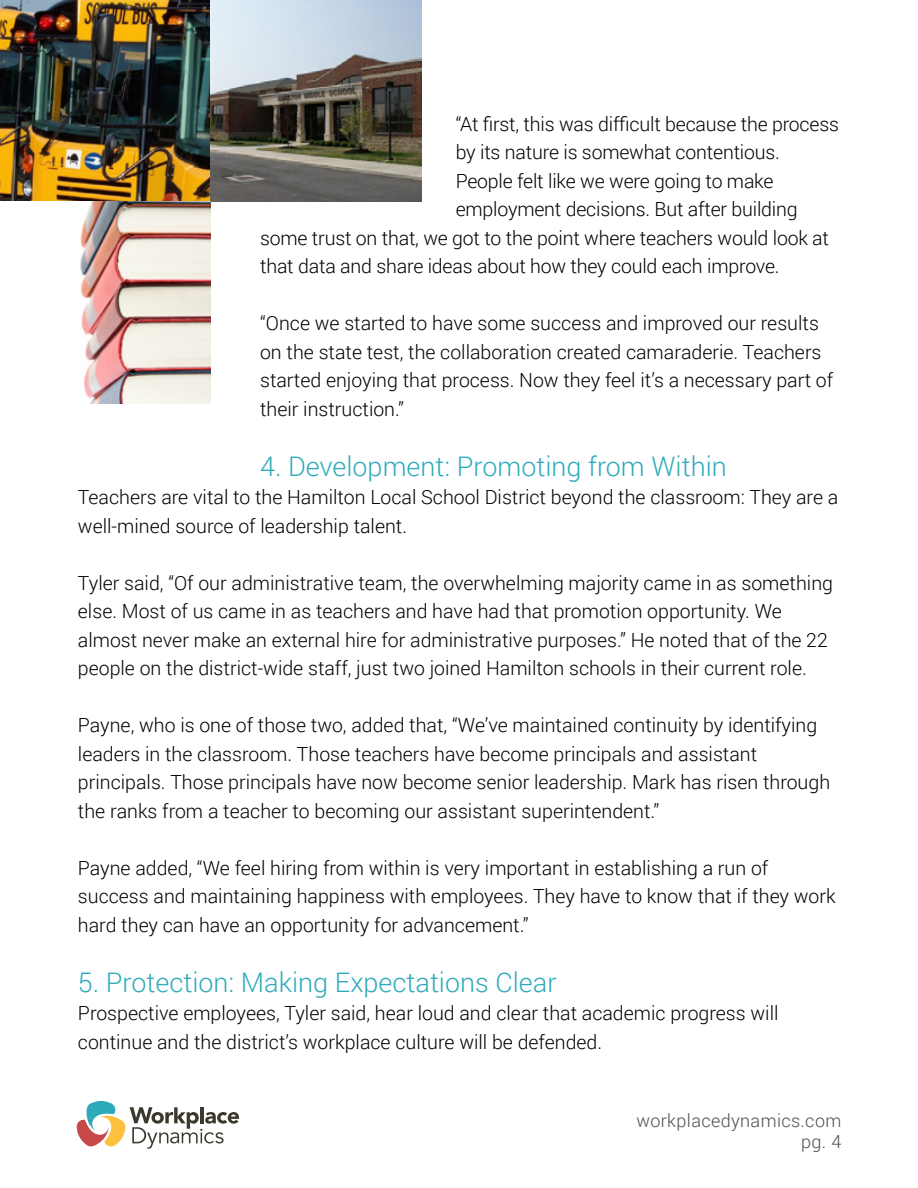
<style>
.page{position:relative;width:918px;height:1188px;background:#fff}
.page>*{position:absolute;margin:0;border:0;box-sizing:border-box;transform-origin:0 0}
.t1{font:300 27px "Roboto";color:#2fabbb}
.t2{font:300 19.5px/28.5px "Roboto";color:#000}
.t3{font:300 18px/21.6px "Roboto";letter-spacing:.02em;color:#4f4f4f;text-align:right}
</style>
<div class="page">
<svg style="left:77px;top:1101px;width:162px;height:48px"></svg>
<img style="left:0;top:0;width:421px;height:202px">
<img style="left:80px;top:202px;width:131px;height:201px">
<p class="t2" style="left:456px;top:109px;width:385px">“At first, this was difficult because the process</p>
<p class="t2" style="left:456px;top:137px;width:326px">by its nature is somewhat contentious.</p>
<p class="t2" style="left:456px;top:166px;width:319px">People felt like we were going to make</p>
<p class="t2" style="left:456px;top:194px;width:344px">employment decisions. But after building</p>
<p class="t2" style="left:260px;top:223px;width:570px">some trust on that, we got to the point where teachers would look at</p>
<p class="t2" style="left:260px;top:251px;width:521px">that data and share ideas about how they could each improve.</p>
<p class="t2" style="left:260px;top:308px;width:575px">“Once we started to have some success and improved our results on the state test, the collaboration created camaraderie. Teachers started enjoying that process. Now they feel it’s a necessary part of their instruction.”</p>
<h1 class="t1" style="left:260px;top:447px;width:468px">4. Development: Promoting from Within</h1>
<p class="t2" style="left:78px;top:482px;width:762px">Teachers are vital to the Hamilton Local School District beyond the classroom: They are a well-mined source of leadership talent.</p>
<p class="t2" style="left:78px;top:568px;width:757px">Tyler said, “Of our administrative team, the overwhelming majority came in as something else. Most of us came in as teachers and have had that promotion opportunity. We almost never make an external hire for administrative purposes.” He noted that of the 22 people on the district-wide staff, just two joined Hamilton schools in their current role.</p>
<p class="t2" style="left:78px;top:710px;width:754px">Payne, who is one of those two, added that, “We’ve maintained continuity by identifying leaders in the classroom. Those teachers have become principals and assistant principals. Those principals have now become senior leadership. Mark has risen through the ranks from a teacher to becoming our assistant superintendent.”</p>
<p class="t2" style="left:78px;top:853px;width:759px">Payne added, “We feel hiring from within is very important in establishing a run of success and maintaining happiness with employees. They have to know that if they work hard they can have an opportunity for advancement.”</p>
<h1 class="t1" style="left:78px;top:963px;width:480px">5. Protection: Making Expectations Clear</h1>
<p class="t2" style="left:78px;top:998px;width:702px">Prospective employees, Tyler said, hear loud and clear that academic progress will continue and the district’s workplace culture will be defended.</p>
<p class="t3" style="left:636px;top:1109px;width:206px">workplacedynamics.com pg. 4</p>
</div>
